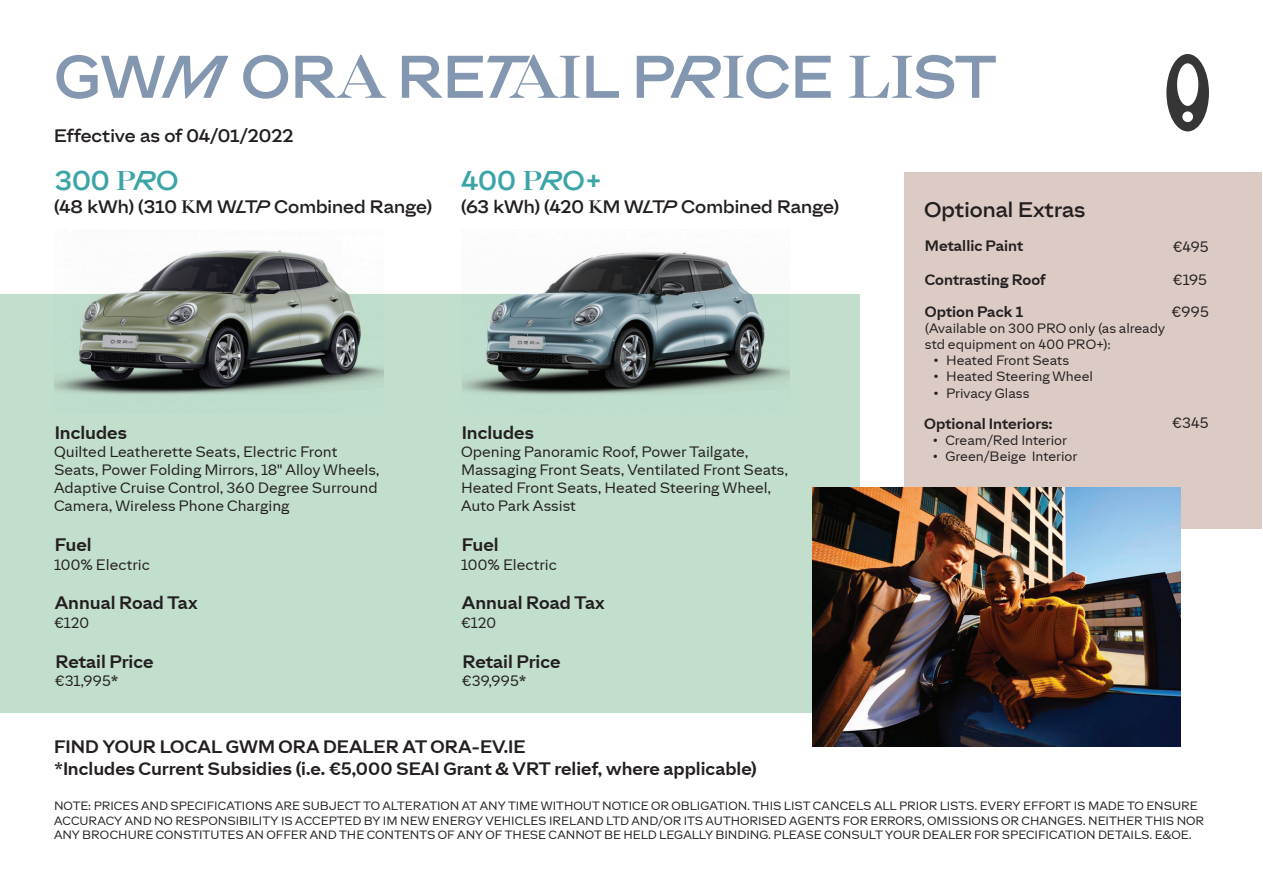
<style>
.page{position:relative;width:1263px;height:893px;background:#fff}
.page>*{position:absolute;margin:0;border:0;box-sizing:border-box;transform-origin:0 0}
.t1{font:60px "OR Afunky Headline";letter-spacing:-.005em;color:#8497b1}
.t2{font:27px "OR Afunky Headline";color:#3ba4a7}
.t3{font:21px "OR Afunky Headline";color:#231f20}
.t4{font:700 18px/21.6px "OR Afunky Text";color:#231f20}
.t5{font:18px "OR Afunky Headline";color:#231f20}
.t6{font:15px/18px "OR Afunky Text";color:#231f20}
.t7{font:700 15px "OR Afunky Text";color:#231f20}
.t8{font:13.5px/16.2px "OR Afunky Text";color:#231f20}
.t9{font:12px/14.4px "OR Afunky Text";color:#231f20}
.s1{font-family:"OR Afunky Headline"}
.s2{font-family:"OR Afunky Headline";font-weight:400}
</style>
<div class="page">
<div style="left:0;top:295px;width:859px;height:418px;background:#c2dfcd"></div>
<img style="left:55px;top:250px;width:329px;height:145px">
<img style="left:461px;top:252px;width:329px;height:143px">
<div style="left:904px;top:172px;width:358px;height:357px;background:#dccbc4"></div>
<svg style="left:1166px;top:54px;width:43px;height:77px"></svg>
<img style="left:812px;top:487px;width:368px;height:260px">
<h1 class="t1" style="left:54px;top:39px;width:944px">GWM ORA RETAIL PRICE LIST</h1>
<h3 class="t5" style="left:54px;top:124px;width:241px">Effective as of 04/01/2022</h3>
<h2 class="t2" style="left:55px;top:164px;width:125px">300 PRO</h2>
<h2 class="t2" style="left:461px;top:164px;width:143px">400 PRO+</h2>
<h3 class="t5" style="left:54px;top:195px;width:380px">(48 kWh) (310 KM WLTP Combined Range)</h3>
<h3 class="t5" style="left:461px;top:195px;width:380px">(63 kWh) (420 KM WLTP Combined Range)</h3>
<h3 class="t3" style="left:924px;top:196px;width:163px">Optional Extras</h3>
<p class="t7" style="left:925px;top:237px;width:100px">Metallic Paint</p>
<p class="t6" style="left:1173px;top:238px;width:37px">€495</p>
<p class="t7" style="left:925px;top:270px;width:122px">Contrasting Roof</p>
<p class="t6" style="left:1173px;top:271px;width:36px">€195</p>
<p class="t7" style="left:925px;top:302px;width:100px">Option Pack 1</p>
<p class="t6" style="left:1171px;top:303px;width:39px">€995</p>
<p class="t8" style="left:925px;top:320px;width:242px">(Available on 300 PRO only (as already std equipment on 400 PRO+):</p>
<p class="t8" style="left:933px;top:352px;width:137px">• Heated Front Seats</p>
<p class="t8" style="left:933px;top:369px;width:161px">• Heated Steering Wheel</p>
<p class="t8" style="left:933px;top:385px;width:98px">• Privacy Glass</p>
<p class="t7" style="left:924px;top:414px;width:130px">Optional Interiors:</p>
<p class="t6" style="left:1172px;top:414px;width:38px">€345</p>
<p class="t8" style="left:933px;top:432px;width:136px">• Cream/Red Interior</p>
<p class="t8" style="left:933px;top:449px;width:146px">• Green/Beige Interior</p>
<h3 class="t4" style="left:55px;top:422px;width:74px">Includes</h3>
<h3 class="t4" style="left:462px;top:422px;width:74px">Includes</h3>
<p class="t6" style="left:461px;top:443px;width:329px">Opening Panoramic Roof, Power Tailgate, Massaging Front Seats, Ventilated Front Seats, Heated Front Seats, Heated Steering Wheel, Auto Park Assist</p>
<p class="t6" style="left:54px;top:443px;width:327px">Quilted Leatherette Seats, Electric Front Seats, Power Folding Mirrors, 18" Alloy Wheels, Adaptive Cruise Control, 360 Degree Surround Camera, Wireless Phone Charging</p>
<h3 class="t4" style="left:55px;top:534px;width:39px">Fuel</h3>
<h3 class="t4" style="left:462px;top:534px;width:39px">Fuel</h3>
<p class="t6" style="left:54px;top:555px;width:97px">100% Electric</p>
<p class="t6" style="left:461px;top:555px;width:97px">100% Electric</p>
<h3 class="t4" style="left:55px;top:592px;width:144px">Annual Road Tax</h3>
<h3 class="t4" style="left:462px;top:592px;width:144px">Annual Road Tax</h3>
<p class="t6" style="left:54px;top:613px;width:37px">€120</p>
<p class="t6" style="left:461px;top:613px;width:37px">€120</p>
<h3 class="t4" style="left:55px;top:650px;width:100px">Retail Price</h3>
<h3 class="t4" style="left:462px;top:650px;width:100px">Retail Price</h3>
<p class="t6" style="left:55px;top:672px;width:65px">€31,995<span class="s1">*</span></p>
<p class="t6" style="left:462px;top:672px;width:66px">€39,995<span class="s1">*</span></p>
<h3 class="t4" style="left:54px;top:736px;width:705px">FIND YOUR LOCAL GWM ORA DEALER AT ORA-EV.IE<br><span class="s2">*</span>Includes Current Subsidies (i.e. €5,000 SEAI Grant &amp; VRT relief, where applicable)</h3>
<p class="t9" style="left:54px;top:799px;width:1152px">NOTE: PRICES AND SPECIFICATIONS ARE SUBJECT TO ALTERATION AT ANY TIME WITHOUT NOTICE OR OBLIGATION. THIS LIST CANCELS ALL PRIOR LISTS. EVERY EFFORT IS MADE TO ENSURE<br>ACCURACY AND NO RESPONSIBILITY IS ACCEPTED BY IM NEW ENERGY VEHICLES IRELAND LTD AND/OR ITS AUTHORISED AGENTS FOR ERRORS, OMISSIONS OR CHANGES. NEITHER THIS NOR<br>ANY BROCHURE CONSTITUTES AN OFFER AND THE CONTENTS OF ANY OF THESE CANNOT BE HELD LEGALLY BINDING. PLEASE CONSULT YOUR DEALER FOR SPECIFICATION DETAILS. E&amp;OE.</p>
</div>
